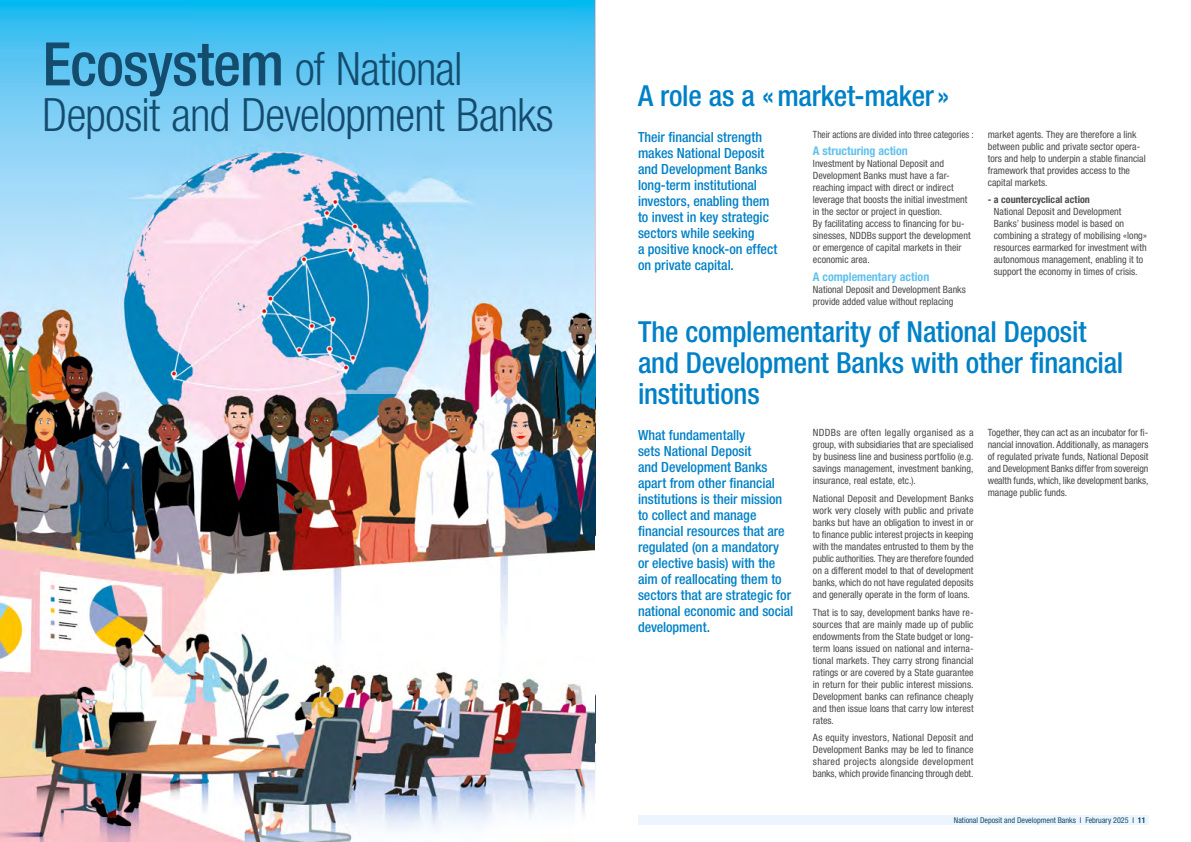
<style>
.page{position:relative;width:1191px;height:842px;background:#fff}
.page>*{position:absolute;margin:0;border:0;box-sizing:border-box;transform-origin:0 0}
.Chapitre1{font:300 condensed 46px/46px "Helvetica Neue LT Pro";letter-spacing:-.02em;color:#144c6e}
.inter_1{font:500 condensed 29px/31px "Helvetica Neue LT Pro";letter-spacing:-.01em;color:#0081c7}
.Chapo{font:500 condensed 14px/16px "Helvetica Neue LT Pro";letter-spacing:-.005em;color:#0081c7}
.texte{font:700 condensed 12px "Helvetica Neue LT Pro";color:#61c1ee}
.texte__2{font:condensed 10px/12px "Helvetica Neue LT Pro";color:#4a4a49;text-align:justify}
.texte-2{font:condensed 10px/12px "Helvetica Neue LT Pro";color:#4a4a49}
.texte-3{font:condensed 10px "Helvetica Neue LT Pro";color:#4a4a49;scale:.93 1}
.t1{font:condensed 8px "Helvetica Neue LT Pro";color:#144c6e}
.s1{font-weight:500;font-size:60px}
.s2{font-weight:700}
</style>
<div class="page">
<div style="left:638px;top:815px;width:510px;height:10px;background:#ecf5fd"></div>
<img style="left:0;top:0;width:595px;height:842px">
<p class="Chapitre1" style="left:43px;top:46px;width:513px"><span class="s1">Ecosystem</span> of National<br>Deposit and Development Banks</p>
<p class="inter_1" style="left:638px;top:80px;width:313px">A role as a «market-maker »</p>
<p class="Chapo" style="left:638px;top:128px;width:141px">Their financial strength makes National Deposit and Development Banks long-term institutional investors, enabling them to invest in key strategic sectors while seeking<br>a positive knock-on effect on private capital.</p>
<p class="texte-3" style="left:813px;top:128px;width:174px">Their actions are divided into three categories :</p>
<p class="texte" style="left:813px;top:144px;width:96px">A structuring action</p>
<p class="texte-2" style="left:813px;top:158px;width:159px">Investment by National Deposit and Development Banks must have a far&shy;reaching impact with direct or indirect leverage that boosts the initial investment in the sector or project in question.<br>By facilitating access to financing for bu&shy;sinesses, NDDBs support the development or emergence of capital markets in their economic area.</p>
<p class="texte" style="left:813px;top:269px;width:118px">A complementary action</p>
<p class="texte-2" style="left:813px;top:283px;width:154px">National Deposit and Development Banks provide added value without replacing</p>
<p class="texte-2" style="left:987px;top:128px;width:159px">market agents. They are therefore a link between public and private sector opera&shy;tors and help to underpin a stable financial framework that provides access to the capital markets.</p>
<p class="texte-2" style="left:994px;top:194px;width:154px;text-indent:-6px"><span class="s2">- a countercyclical action<br></span>National Deposit and Development Banks’ business model is based on combining a strategy of mobilising «long» resources earmarked for investment with autonomous management, enabling it to support the economy in times of crisis.</p>
<p class="inter_1" style="left:638px;top:316px;width:487px">The complementarity of National Deposit and Development Banks with other financial institutions</p>
<p class="Chapo" style="left:638px;top:427px;width:157px">What fundamentally<br>sets National Deposit<br>and Development Banks apart from other financial institutions is their mission to collect and manage financial resources that are regulated (on a mandatory or elective basis) with the aim of reallocating them to sectors that are strategic for national economic and social development.</p>
<p class="texte-2" style="left:813px;top:426px;width:162px;text-align:justify">NDDBs are often legally organised as a group, with subsidiaries that are specialised by business line and business portfolio (e.g. savings management, investment banking, insurance, real estate, etc.).</p>
<p class="texte__2" style="left:987px;top:426px;width:162px">Together, they can act as an incubator for fi&shy;nancial innovation. Additionally, as managers of regulated private funds, National Deposit and Development Banks differ from sovereign wealth funds, which, like development banks, manage public funds.</p>
<p class="texte__2" style="left:813px;top:492px;width:162px">National Deposit and Development Banks work very closely with public and private banks but have an obligation to invest in or to finance public interest projects in keeping with the mandates entrusted to them by the public authorities. They are therefore founded on a different model to that of development banks, which do not have regulated deposits and generally operate in the form of loans.</p>
<p class="texte__2" style="left:813px;top:606px;width:162px">That is to say, development banks have re&shy;sources that are mainly made up of public endowments from the State budget or long&shy;term loans issued on national and interna&shy;tional markets. They carry strong financial ratings or are covered by a State guarantee in return for their public interest missions.<br>Development banks can refinance cheaply and then issue loans that carry low interest rates.</p>
<p class="texte__2" style="left:813px;top:731px;width:162px">As equity investors, National Deposit and Development Banks may be led to finance shared projects alongside development banks, which provide financing through debt.</p>
<p class="t1" style="left:954px;top:815px;width:193px">National Deposit and Development Banks I February 2025 I <span class="s2">11</span></p>
</div>
